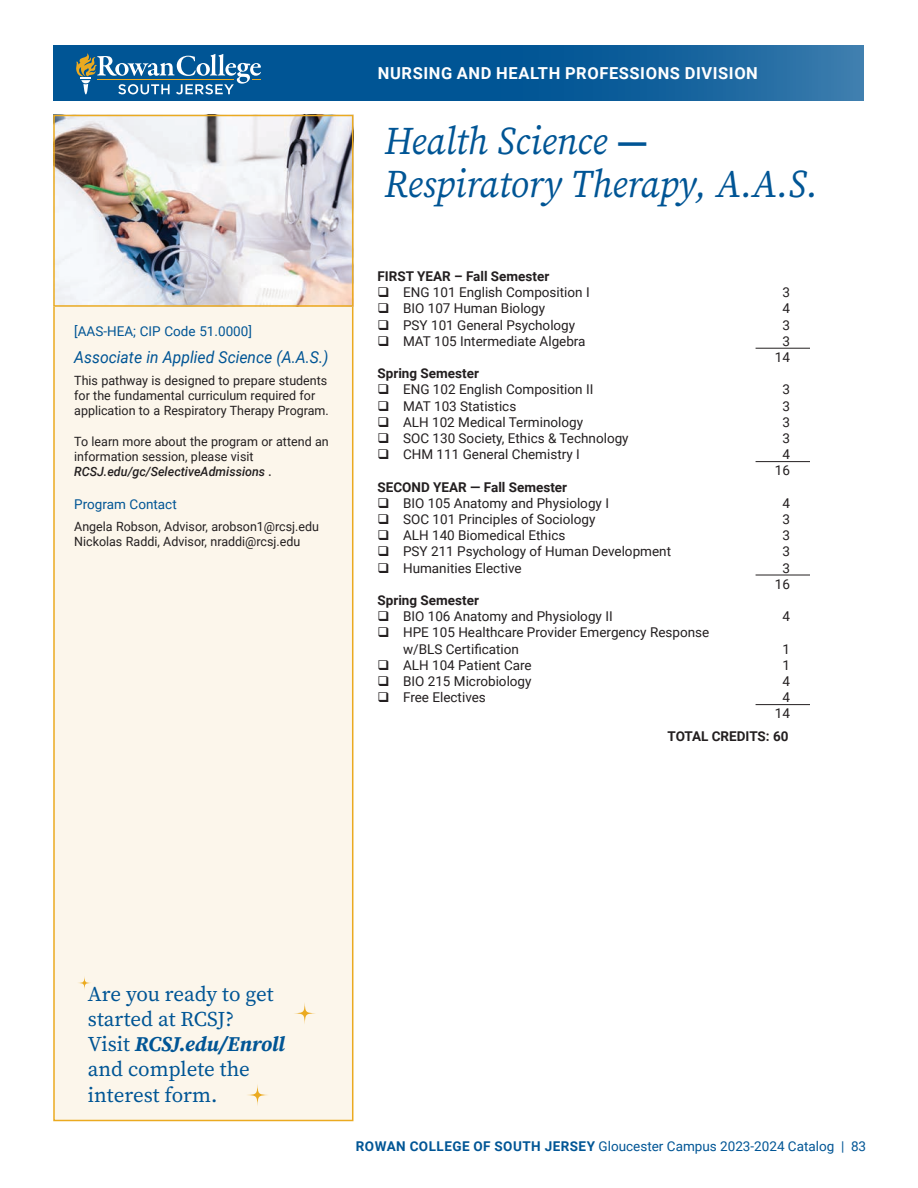
<style>
.page{position:relative;width:918px;height:1188px;background:#fff}
.page>*{position:absolute;margin:0;border:0;box-sizing:border-box;transform-origin:0 0}
.t1{font:italic 39px/43.5px "Source Serif Pro";color:#005595;scale:.95 1}
.t2{font:21px/25.2px "Source Serif Pro";color:#005595}
.t3{font:700 16.5px "Roboto";letter-spacing:.035em;color:#fff}
.t4{font:italic 16.5px "Roboto";color:#005595;scale:.95 1}
.t5{font:13.5px/16.2px "Roboto";color:#231f20;text-align:center}
.t6{font:13.5px "Roboto";color:#005595}
.t7{font:700 13.5px "Roboto";color:#231f20}
.t8{font:12.75px/15.3px "Roboto";color:#231f20}
.t9{font:italic 500 12.75px "Roboto";color:#231f20}
.s1{font-weight:700;font-style:normal}
.s2{font-weight:700;font-style:italic}
.s3{font-weight:700}
</style>
<div class="page">
<svg style="left:54px;top:45px;width:810px;height:56px;background:#0d5d9a"></svg>
<svg style="left:76px;top:53px;width:185px;height:41px;background:#417ca5"></svg>
<div style="left:53px;top:115px;width:300px;height:1006px;background:#fcf6eb;border:2px solid #ebaa20"></div>
<svg style="left:246px;top:1084px;width:23px;height:22px"></svg>
<svg style="left:294px;top:1002px;width:22px;height:22px"></svg>
<svg style="left:77px;top:976px;width:15px;height:14px"></svg>
<img style="left:56px;top:118px;width:294px;height:186px">
<div style="left:53px;top:115px;width:300px;height:192px;border:2px solid #ebaa20"></div>
<hr style="left:756px;top:348px;width:54px;height:1px;background:#231f20">
<hr style="left:756px;top:461px;width:54px;height:1px;background:#231f20">
<hr style="left:756px;top:575px;width:54px;height:1px;background:#231f20">
<hr style="left:756px;top:704px;width:54px;height:1px;background:#231f20">
<p class="t6" style="left:74px;top:322px;width:179px">[AAS-HEA; CIP Code 51.0000]</p>
<p class="t4" style="left:74px;top:345px;width:269px">Associate in Applied Science (A.A.S.)</p>
<p class="t8" style="left:74px;top:372px;width:256px">This pathway is designed to prepare students for the fundamental curriculum required for application to a Respiratory Therapy Program.</p>
<p class="t8" style="left:74px;top:433px;width:256px">To learn more about the program or attend an information session, please visit</p>
<p class="t9" style="left:74px;top:463px;width:199px">RCSJ.edu/gc/SelectiveAdmissions .</p>
<p class="t6" style="left:74px;top:495px;width:104px">Program Contact</p>
<p class="t8" style="left:74px;top:518px;width:246px">Angela Robson, Advisor, arobson1@rcsj.edu<br>Nickolas Raddi, Advisor, nraddi@rcsj.edu</p>
<p class="t3" style="left:378px;top:62px;width:382px">NURSING AND HEALTH PROFESSIONS DIVISION</p>
<h1 class="t1" style="left:384px;top:119px;width:458px">Health Science <span class="s1">—<br></span>Respiratory Therapy, A.A.S.</h1>
<p class="t7" style="left:378px;top:267px;width:173px">FIRST YEAR – Fall Semester</p>
<p class="t5" style="left:378px;top:284px;width:214px">❑ ENG 101 English Composition I</p>
<p class="t5" style="left:782px;top:284px;width:9px">3</p>
<p class="t5" style="left:378px;top:300px;width:169px">❑ BIO 107 Human Biology</p>
<p class="t5" style="left:782px;top:300px;width:9px">4</p>
<p class="t5" style="left:378px;top:316px;width:199px">❑ PSY 101 General Psychology</p>
<p class="t5" style="left:782px;top:316px;width:9px">3</p>
<p class="t5" style="left:378px;top:332px;width:210px">❑ MAT 105 Intermediate Algebra</p>
<p class="t5" style="left:775px;top:332px;width:17px">3<br>14</p>
<p class="t7" style="left:378px;top:364px;width:103px">Spring Semester</p>
<p class="t5" style="left:378px;top:381px;width:217px">❑ ENG 102 English Composition II</p>
<p class="t5" style="left:782px;top:381px;width:9px">3</p>
<p class="t5" style="left:378px;top:397px;width:140px">❑ MAT 103 Statistics</p>
<p class="t5" style="left:782px;top:397px;width:9px">3</p>
<p class="t5" style="left:378px;top:413px;width:207px">❑ ALH 102 Medical Terminology</p>
<p class="t5" style="left:782px;top:413px;width:9px">3</p>
<p class="t5" style="left:378px;top:430px;width:253px">❑ SOC 130 Society, Ethics &amp; Technology</p>
<p class="t5" style="left:782px;top:430px;width:9px">3</p>
<p class="t5" style="left:378px;top:446px;width:204px">❑ CHM 111 General Chemistry I</p>
<p class="t5" style="left:775px;top:446px;width:17px">4<br>16</p>
<p class="t7" style="left:378px;top:477px;width:191px">SECOND YEAR — Fall Semester</p>
<p class="t5" style="left:378px;top:494px;width:233px">❑ BIO 105 Anatomy and Physiology I</p>
<p class="t5" style="left:782px;top:494px;width:9px">4</p>
<p class="t5" style="left:378px;top:511px;width:219px">❑ SOC 101 Principles of Sociology</p>
<p class="t5" style="left:782px;top:511px;width:9px">3</p>
<p class="t5" style="left:378px;top:527px;width:189px">❑ ALH 140 Biomedical Ethics</p>
<p class="t5" style="left:782px;top:527px;width:9px">3</p>
<p class="t5" style="left:378px;top:543px;width:295px">❑ PSY 211 Psychology of Human Development</p>
<p class="t5" style="left:782px;top:543px;width:9px">3</p>
<p class="t5" style="left:378px;top:559px;width:146px">❑ Humanities Elective</p>
<p class="t5" style="left:775px;top:559px;width:17px">3<br>16</p>
<p class="t7" style="left:378px;top:591px;width:103px">Spring Semester</p>
<p class="t5" style="left:378px;top:608px;width:237px">❑ BIO 106 Anatomy and Physiology II</p>
<p class="t5" style="left:782px;top:608px;width:9px">4</p>
<p class="t5" style="left:403px;top:624px;width:308px;text-align:left;text-indent:-26px">❑ HPE 105 Healthcare Provider Emergency Response w/BLS Certification</p>
<p class="t5" style="left:782px;top:640px;width:9px">1</p>
<p class="t5" style="left:378px;top:656px;width:156px">❑ ALH 104 Patient Care</p>
<p class="t5" style="left:782px;top:656px;width:9px">1</p>
<p class="t5" style="left:378px;top:673px;width:156px">❑ BIO 215 Microbiology</p>
<p class="t5" style="left:782px;top:673px;width:9px">4</p>
<p class="t5" style="left:378px;top:689px;width:110px">❑ Free Electives</p>
<p class="t5" style="left:775px;top:689px;width:17px">4<br>14</p>
<p class="t7" style="left:668px;top:727px;width:123px">TOTAL CREDITS: 60</p>
<h2 class="t2" style="left:88px;top:981px;width:198px">Are you ready to get started at RCSJ?<br>Visit <span class="s2">RCSJ.edu/Enroll </span>and complete the interest form.</h2>
<p class="t6" style="left:356px;top:1137px;width:512px"><span class="s3">ROWAN COLLEGE OF SOUTH JERSEY</span> Gloucester Campus 2023-2024 Catalog | 83</p>
</div>
